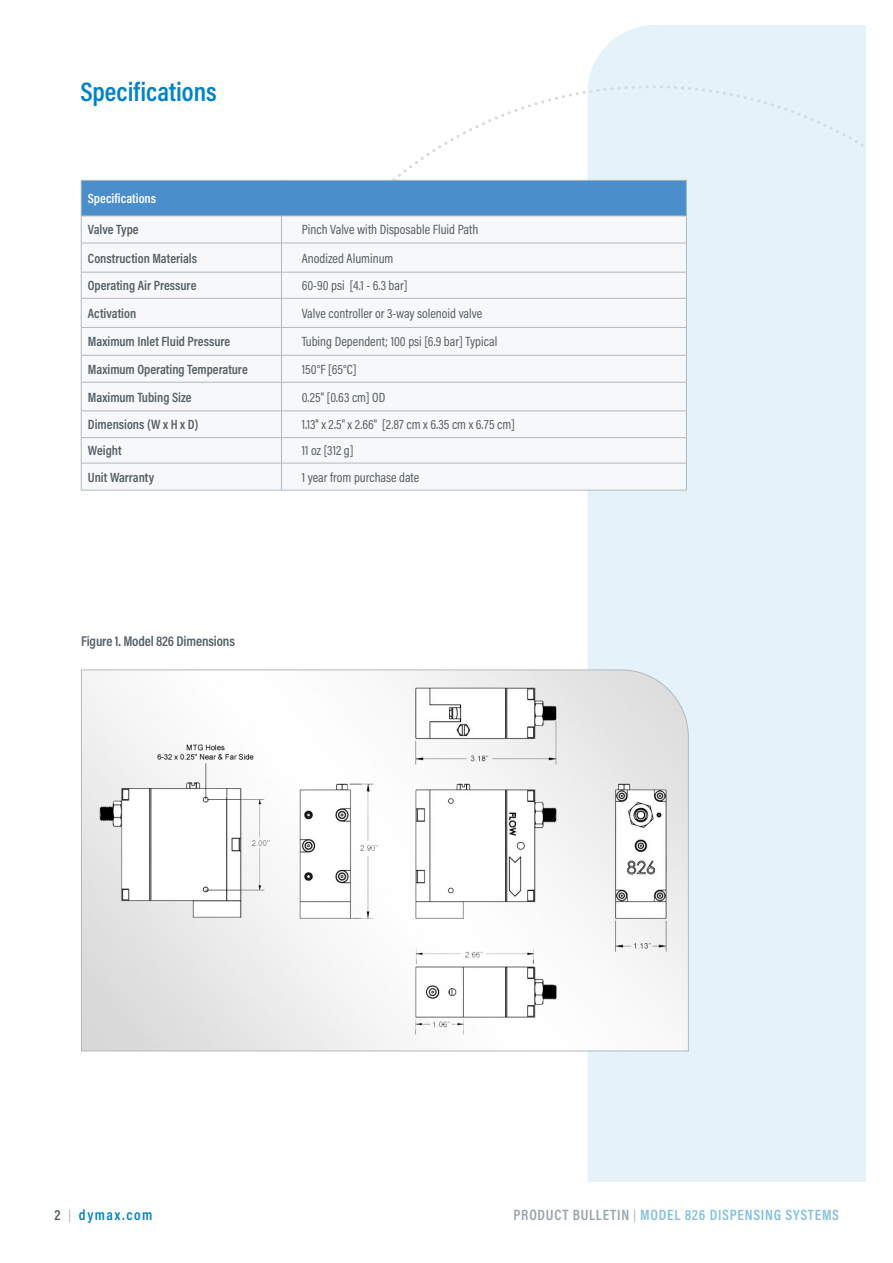
<style>
.page{position:relative;width:893px;height:1263px;background:#fff}
.page>*{position:absolute;margin:0;border:0;box-sizing:border-box;transform-origin:0 0}
.Main_Subhead{font:600 27px "Acumin Pro Cond";color:#0082c4}
.t1{font:600 15px "Acumin Pro Cond";letter-spacing:.05em;color:#80c0e1}
.Main_Subhead-2{font:600 15px "Acumin Pro Cond";letter-spacing:.1em;color:#0082c4}
.t2{font:600 14.25px "Acumin Pro Cond";letter-spacing:-.01em;color:#525e65}
.Chart_text{font:13.5px "Acumin Pro Cond";color:#525e65}
.Chart_text-2{font:600 13.5px "Acumin Pro Cond";color:#525e65}
.Chart_secondary_subh{font:600 13.5px "Acumin Pro Cond";color:#fff}
.s1{color:#525e65}
.s2{font-size:12px;color:#b1bac0}
.s3{color:#95a3ab}
</style>
<div class="page">
<div style="left:587px;top:25px;width:279px;height:1157px;background:#e6f2f9"></div>
<svg style="left:363px;top:85px;width:503px;height:124px"></svg>
<div style="left:81px;top:180px;width:605px;height:36px;background:#4a8ecc"></div>
<svg style="left:82px;top:217px;width:604px;height:273px"></svg>
<hr style="left:81px;top:180px;width:200px;height:1px;background:#b1bac0">
<hr style="left:281px;top:180px;width:406px;height:1px;background:#b1bac0">
<hr style="left:81px;top:216px;width:200px;height:1px;background:#b1bac0">
<hr style="left:281px;top:216px;width:406px;height:1px;background:#b1bac0">
<hr style="left:81px;top:243px;width:200px;height:1px;background:#b1bac0">
<hr style="left:281px;top:243px;width:406px;height:1px;background:#b1bac0">
<hr style="left:81px;top:272px;width:200px;height:1px;background:#b1bac0">
<hr style="left:281px;top:272px;width:406px;height:1px;background:#b1bac0">
<hr style="left:81px;top:298px;width:200px;height:1px;background:#b1bac0">
<hr style="left:281px;top:298px;width:406px;height:1px;background:#b1bac0">
<hr style="left:81px;top:327px;width:200px;height:1px;background:#b1bac0">
<hr style="left:281px;top:327px;width:406px;height:1px;background:#b1bac0">
<hr style="left:81px;top:355px;width:200px;height:1px;background:#b1bac0">
<hr style="left:281px;top:355px;width:406px;height:1px;background:#b1bac0">
<hr style="left:81px;top:382px;width:200px;height:1px;background:#b1bac0">
<hr style="left:281px;top:382px;width:406px;height:1px;background:#b1bac0">
<hr style="left:81px;top:411px;width:200px;height:1px;background:#b1bac0">
<hr style="left:281px;top:411px;width:406px;height:1px;background:#b1bac0">
<hr style="left:81px;top:437px;width:200px;height:1px;background:#b1bac0">
<hr style="left:281px;top:437px;width:406px;height:1px;background:#b1bac0">
<hr style="left:81px;top:463px;width:200px;height:1px;background:#b1bac0">
<hr style="left:281px;top:463px;width:406px;height:1px;background:#b1bac0">
<hr style="left:81px;top:490px;width:200px;height:1px;background:#b1bac0">
<hr style="left:281px;top:490px;width:406px;height:1px;background:#b1bac0">
<hr style="left:81px;top:181px;width:1px;height:35px;background:#b1bac0">
<hr style="left:686px;top:181px;width:1px;height:35px;background:#b1bac0">
<svg style="left:81px;top:216px;width:1px;height:274px"></svg>
<svg style="left:281px;top:217px;width:1px;height:273px"></svg>
<svg style="left:686px;top:217px;width:1px;height:273px"></svg>
<svg style="left:81px;top:669px;width:608px;height:383px"></svg>
<p class="Main_Subhead" style="left:80px;top:74px;width:138px">Specifications</p>
<p class="Chart_secondary_subh" style="left:88px;top:190px;width:70px">Specifications</p>
<p class="Chart_text-2" style="left:88px;top:221px;width:52px">Valve Type</p>
<p class="Chart_text" style="left:302px;top:221px;width:178px">Pinch Valve with Disposable Fluid Path</p>
<p class="Chart_text-2" style="left:88px;top:249px;width:111px">Construction Materials</p>
<p class="Chart_text" style="left:302px;top:249px;width:93px">Anodized Aluminum</p>
<p class="Chart_text-2" style="left:88px;top:277px;width:110px">Operating Air Pressure</p>
<p class="Chart_text" style="left:302px;top:277px;width:107px">60-90 psi [4.1 - 6.3 bar]</p>
<p class="Chart_text-2" style="left:88px;top:304px;width:50px">Activation</p>
<p class="Chart_text" style="left:302px;top:304px;width:182px">Valve controller or 3-way solenoid valve</p>
<p class="Chart_text-2" style="left:88px;top:333px;width:144px">Maximum Inlet Fluid Pressure</p>
<p class="Chart_text" style="left:302px;top:333px;width:197px">Tubing Dependent; 100 psi [6.9 bar] Typical</p>
<p class="Chart_text-2" style="left:88px;top:360px;width:161px">Maximum Operating Temperature</p>
<p class="Chart_text" style="left:302px;top:360px;width:56px">150°F [65°C]</p>
<p class="Chart_text-2" style="left:88px;top:388px;width:105px">Maximum Tubing Size</p>
<p class="Chart_text" style="left:302px;top:388px;width:85px">0.25" [0.63 cm] OD</p>
<p class="Chart_text-2" style="left:88px;top:416px;width:112px">Dimensions (W x H x D)</p>
<p class="Chart_text" style="left:302px;top:416px;width:214px">1.13" x 2.5" x 2.66" [2.87 cm x 6.35 cm x 6.75 cm]</p>
<p class="Chart_text-2" style="left:88px;top:442px;width:35px">Weight</p>
<p class="Chart_text" style="left:302px;top:442px;width:53px">11 oz [312 g]</p>
<p class="Chart_text-2" style="left:88px;top:468px;width:68px">Unit Warranty</p>
<p class="Chart_text" style="left:302px;top:468px;width:119px">1 year from purchase date</p>
<p class="t2" style="left:81px;top:632px;width:155px">Figure 1. Model 826 Dimensions</p>
<p class="Main_Subhead-2" style="left:55px;top:1205px;width:99px"><span class="s1">2</span> <span class="s2">|</span> dymax.com</p>
<p class="t1" style="left:514px;top:1205px;width:327px"><span class="s3">PRODUCT BULLETIN</span> <span class="s2">|</span> MODEL 826 DISPENSING SYSTEMS</p>
</div>
